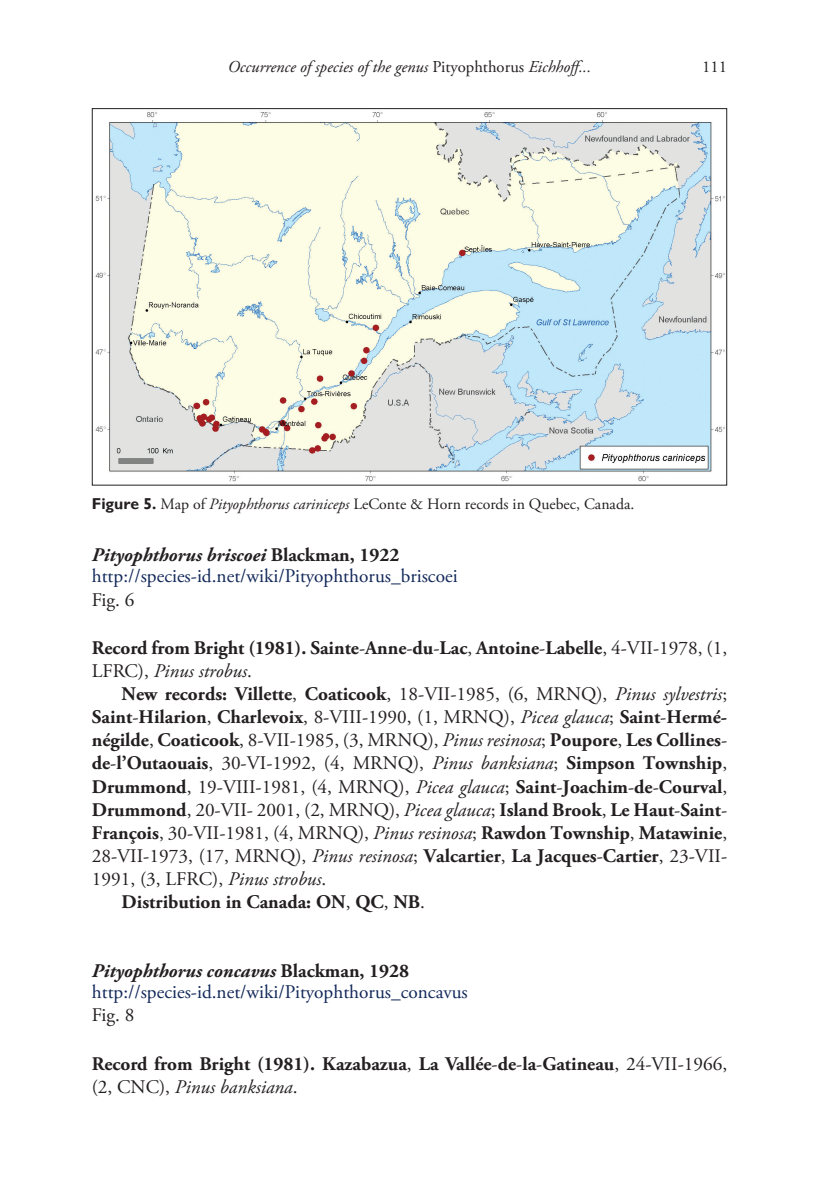
<style>
.page{position:relative;width:819px;height:1191px;background:#fff}
.page>*{position:absolute;margin:0;border:0;box-sizing:border-box;transform-origin:0 0}
.t1{font:700 19.25px/23.1px "Adobe Garamond Pro";color:#231f20}
.t2{font:19.25px/21px "Adobe Garamond Pro";color:#122859}
.t3{font:19.25px "Adobe Garamond Pro";color:#231f20}
.t4{font:italic 16.62px "Adobe Garamond Pro";color:#231f20}
.t5{font:16.62px "Adobe Garamond Pro";color:#231f20}
.t6{font:15.75px "Adobe Garamond Pro";color:#231f20}
.s1{font-style:normal}
.s2{font-family:"Gill Sans";font-weight:700}
.s3{font-style:italic}
.s4{font-weight:700;font-style:italic;color:#231f20}
.s5{font-weight:700;color:#231f20}
.s6{font-weight:400}
.s7{font-weight:400;font-style:italic}
.s8{font-weight:700}
</style>
<div class="page">
<img style="left:95px;top:112px;width:630px;height:370px">
<p class="t4" style="left:228px;top:56px;width:365px">Occurrence of species of the genus <span class="s1">Pityophthorus</span> Eichhoff...</p>
<p class="t5" style="left:702px;top:56px;width:26px">111</p>
<p class="t6" style="left:92px;top:495px;width:544px"><span class="s2">Figure 5.</span> Map of <span class="s3">Pityophthorus cariniceps</span> LeConte &amp; Horn records in Quebec, Canada.</p>
<p class="t2" style="left:92px;top:545px;width:367px"><span class="s4">Pityophthorus briscoei</span> <span class="s5">Blackman, 1922 </span>http://species-id.net/wiki/Pityophthorus_briscoei</p>
<p class="t3" style="left:92px;top:588px;width:44px">Fig. 6</p>
<p class="t1" style="left:92px;top:636px;width:636px">Record from Bright (1981). Sainte<span class="s6">-</span>Anne<span class="s6">-</span>du<span class="s6">-</span>Lac<span class="s6">,</span> Antoine<span class="s6">-</span>Labelle<span class="s6">, 4-VII-1978, (1,<br>LFRC),</span> <span class="s7">Pinus strobus</span><span class="s6">.</span></p>
<p class="t1" style="left:122px;top:683px;width:607px">New records: Villette<span class="s6">,</span> Coaticook<span class="s6">, 18-VII-1985, (6, MRNQ),</span> <span class="s7">Pinus sylvestris</span><span class="s6">;</span></p>
<p class="t1" style="left:92px;top:706px;width:636px">Saint<span class="s6">-</span>Hilarion<span class="s6">,</span> Charlevoix<span class="s6">, 8-VIII-1990, (1, MRNQ),</span> <span class="s7">Picea glauca</span><span class="s6">;</span> Saint<span class="s6">-</span>Hermé-</p>
<p class="t1" style="left:92px;top:729px;width:636px">négilde<span class="s6">,</span> Coaticook<span class="s6">, 8-VII-1985, (3, MRNQ),</span> <span class="s7">Pinus resinosa</span><span class="s6">;</span> Poupore<span class="s6">,</span> Les Collines<span class="s6">-</span></p>
<p class="t1" style="left:92px;top:752px;width:636px">de<span class="s6">-</span>l’Outaouais<span class="s6">, 30-VI-1992, (4, MRNQ),</span> <span class="s7">Pinus banksiana</span><span class="s6">;</span> Simpson Township<span class="s6">,</span></p>
<p class="t1" style="left:92px;top:775px;width:636px">Drummond<span class="s6">, 19-VIII-1981, (4, MRNQ),</span> <span class="s7">Picea glauca</span><span class="s6">;</span> Saint<span class="s6">-</span>Joachim<span class="s6">-</span>de<span class="s6">-</span>Courval<span class="s6">,</span></p>
<p class="t1" style="left:92px;top:798px;width:636px">Drummond<span class="s6">, 20-VII- 2001, (2, MRNQ),</span> <span class="s7">Picea glauca</span><span class="s6">;</span> Island Brook<span class="s6">,</span> Le Haut<span class="s6">-</span>Saint<span class="s6">-</span></p>
<p class="t1" style="left:92px;top:821px;width:636px">François<span class="s6">, 30-VII-1981, (4, MRNQ),</span> <span class="s7">Pinus resinosa</span><span class="s6">;</span> Rawdon Township<span class="s6">,</span> Matawinie<span class="s6">,</span></p>
<p class="t3" style="left:92px;top:844px;width:636px">28-VII-1973, (17, MRNQ), <span class="s3">Pinus resinosa</span>; <span class="s8">Valcartier</span>, <span class="s8">La Jacques</span>-<span class="s8">Cartier</span>, 23-VII-</p>
<p class="t3" style="left:92px;top:867px;width:236px">1991, (3, LFRC), <span class="s3">Pinus strobus</span>.</p>
<p class="t1" style="left:122px;top:890px;width:305px">Distribution in Canada: ON<span class="s6">,</span> QC<span class="s6">,</span> NB<span class="s6">.</span></p>
<p class="t2" style="left:92px;top:961px;width:377px"><span class="s4">Pityophthorus concavus</span> <span class="s5">Blackman, 1928 </span>http://species-id.net/wiki/Pityophthorus_concavus</p>
<p class="t3" style="left:92px;top:1003px;width:44px">Fig. 8</p>
<p class="t1" style="left:92px;top:1052px;width:636px">Record from Bright (1981). Kazabazua<span class="s6">,</span> La Vallée<span class="s6">-</span>de<span class="s6">-</span>la<span class="s6">-</span>Gatineau<span class="s6">, 24-VII-1966, (2, CNC),</span> <span class="s7">Pinus banksiana</span><span class="s6">.</span></p>
</div>
